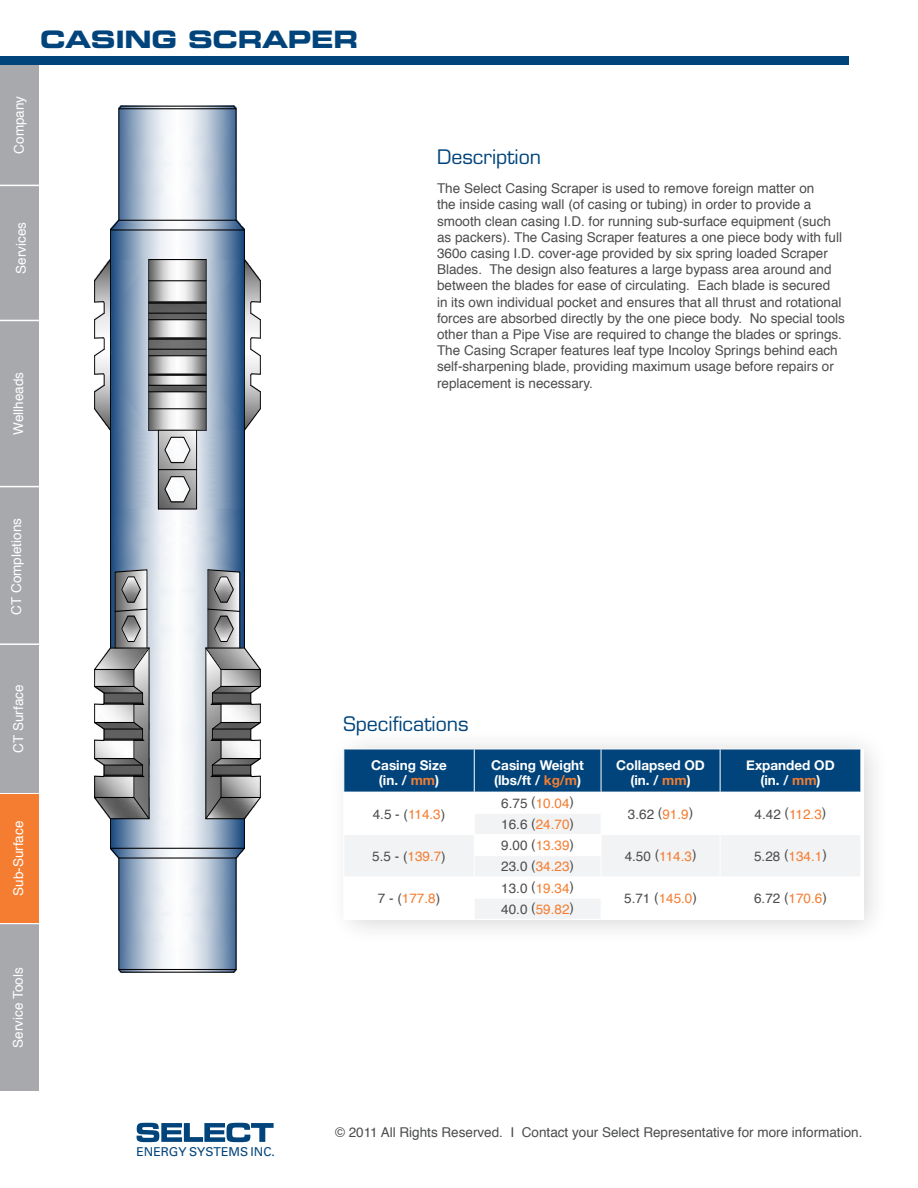
<style>
.page{position:relative;width:918px;height:1188px;background:#fff}
.page>*{position:absolute;margin:0;border:0;box-sizing:border-box;transform-origin:0 0}
.t1{font:24px "Eurostile Bold Extended Two";letter-spacing:-.015em;color:#00447b}
.t2{font:19.5px "Eurostile";color:#00447b}
.t3{font:13.5px/16.2px "Helvetica";color:#4b4c4d}
.t4{font:700 13.5px "Helvetica Neue";color:#fff}
.t5{font:13.5px "Helvetica";color:#fff}
.t6{font:13.5px "Helvetica";color:#f47d31}
.t7{font:12.3px "Univers";color:#00447b}
.s1{color:#f47d31}
.s2{color:#4b4c4d}
</style>
<div class="page">
<svg style="left:137px;top:1123px;width:137px;height:19px"></svg>
<div style="left:0;top:57px;width:39px;height:1033px;background:#a8a9ad"></div>
<hr style="left:0;top:185px;width:39px;height:1px;background:#fff">
<hr style="left:0;top:320px;width:39px;height:1px;background:#fff">
<hr style="left:0;top:486px;width:39px;height:1px;background:#fff">
<hr style="left:0;top:643px;width:39px;height:2px;background:#fff">
<hr style="left:0;top:793px;width:39px;height:1px;background:#fff">
<hr style="left:0;top:923px;width:39px;height:1px;background:#fff">
<div style="left:0;top:56px;width:849px;height:9px;background:#00447b"></div>
<div style="left:0;top:794px;width:39px;height:129px;background:#f47d31"></div>
<img style="left:111px;top:105px;width:133px;height:867px">
<img style="left:149px;top:569px;width:56px;height:251px">
<hr style="left:148px;top:260px;width:1px;height:170px;background:#000">
<hr style="left:206px;top:260px;width:1px;height:170px;background:#000">
<hr style="left:110px;top:230px;width:1px;height:418px;background:#000">
<svg style="left:110px;top:106px;width:12px;height:124px"></svg>
<svg style="left:233px;top:106px;width:12px;height:124px"></svg>
<hr style="left:121px;top:106px;width:113px;height:1px;background:#000">
<hr style="left:119px;top:109px;width:117px;height:1px;background:#000">
<hr style="left:121px;top:972px;width:113px;height:1px;background:#000">
<hr style="left:119px;top:969px;width:117px;height:1px;background:#000">
<hr style="left:119px;top:858px;width:117px;height:1px;background:#000">
<hr style="left:110px;top:848px;width:134px;height:1px;background:#000">
<hr style="left:119px;top:220px;width:117px;height:1px;background:#000">
<hr style="left:110px;top:230px;width:134px;height:1px;background:#000">
<svg style="left:245px;top:259px;width:16px;height:171px"></svg>
<svg style="left:94px;top:259px;width:17px;height:172px"></svg>
<hr style="left:149px;top:259px;width:57px;height:1px;background:#000">
<hr style="left:149px;top:430px;width:57px;height:1px;background:#000">
<hr style="left:149px;top:409px;width:57px;height:1px;background:#000">
<hr style="left:149px;top:392px;width:57px;height:1px;background:#000">
<hr style="left:149px;top:385px;width:57px;height:1px;background:#000">
<hr style="left:149px;top:375px;width:57px;height:1px;background:#000">
<hr style="left:149px;top:374px;width:57px;height:1px;background:#000">
<hr style="left:149px;top:356px;width:57px;height:1px;background:#000">
<hr style="left:149px;top:349px;width:57px;height:1px;background:#000">
<hr style="left:149px;top:339px;width:57px;height:1px;background:#000">
<hr style="left:149px;top:338px;width:57px;height:1px;background:#000">
<hr style="left:149px;top:319px;width:57px;height:1px;background:#000">
<hr style="left:149px;top:313px;width:57px;height:1px;background:#000">
<hr style="left:149px;top:303px;width:57px;height:1px;background:#000">
<hr style="left:149px;top:302px;width:57px;height:1px;background:#000">
<hr style="left:149px;top:281px;width:57px;height:1px;background:#000">
<svg style="left:158px;top:430px;width:39px;height:79px"></svg>
<hr style="left:149px;top:648px;width:1px;height:171px;background:#000">
<svg style="left:94px;top:569px;width:55px;height:404px"></svg>
<hr style="left:244px;top:230px;width:1px;height:418px;background:#000">
<svg style="left:205px;top:569px;width:56px;height:404px"></svg>
<div style="left:329px;top:728px;width:562px;height:216px;background:#231f20;opacity:.2"></div>
<hr style="left:343px;top:919px;width:131px;height:1px;background:#fff">
<svg style="left:343px;top:749px;width:519px;height:170px"></svg>
<hr style="left:720px;top:919px;width:141px;height:1px;background:#fff">
<hr style="left:474px;top:813px;width:127px;height:1px;background:#fff">
<hr style="left:474px;top:834px;width:127px;height:1px;background:#fff">
<hr style="left:601px;top:834px;width:119px;height:1px;background:#fff">
<hr style="left:474px;top:855px;width:127px;height:1px;background:#fff">
<hr style="left:474px;top:877px;width:127px;height:1px;background:#fff">
<hr style="left:601px;top:877px;width:119px;height:1px;background:#fff">
<hr style="left:474px;top:898px;width:127px;height:1px;background:#fff">
<hr style="left:474px;top:919px;width:127px;height:1px;background:#fff">
<hr style="left:601px;top:919px;width:119px;height:1px;background:#fff">
<p class="t1" style="left:40px;top:22px;width:320px">CASING SCRAPER</p>
<p class="t5" style="left:8px;top:154px;width:59px;rotate:-90deg">Company</p>
<p class="t5" style="left:9px;top:274px;width:53px;rotate:-90deg">Services</p>
<p class="t5" style="left:7px;top:435px;width:64px;rotate:-90deg">Wellheads</p>
<p class="t2" style="left:437px;top:145px;width:106px">Description</p>
<p class="t3" style="left:437px;top:180px;width:409px">The Select Casing Scraper is used to remove foreign matter on<br>the inside casing wall (of casing or tubing) in order to provide a smooth clean casing I.D. for running sub-surface equipment (such as packers). The Casing Scraper features a one piece body with full 360o casing I.D. cover-age provided by six spring loaded Scraper Blades. The design also features a large bypass area around and between the blades for ease of circulating. Each blade is secured<br>in its own individual pocket and ensures that all thrust and rotational forces are absorbed directly by the one piece body. No special tools other than a Pipe Vise are required to change the blades or springs.<br>The Casing Scraper features leaf type Incoloy Springs behind each self-sharpening blade, providing maximum usage before repairs or replacement is necessary.</p>
<p class="t5" style="left:5px;top:615px;width:98px;rotate:-90deg">CT Completions</p>
<p class="t5" style="left:7px;top:753px;width:70px;rotate:-90deg">CT Surface</p>
<p class="t5" style="left:7px;top:896px;width:77px;rotate:-90deg">Sub-Surface</p>
<p class="t5" style="left:7px;top:1048px;width:82px;rotate:-90deg">Service Tools</p>
<p class="t2" style="left:343px;top:712px;width:127px">Specifications</p>
<p class="t4" style="left:371px;top:756px;width:77px">Casing Size</p>
<p class="t4" style="left:379px;top:771px;width:62px">(in. / <span class="s1">mm</span>)</p>
<p class="t4" style="left:491px;top:756px;width:94px">Casing Weight</p>
<p class="t4" style="left:494px;top:771px;width:88px">(lbs/ft / <span class="s1">kg/m</span>)</p>
<p class="t4" style="left:616px;top:756px;width:90px">Collapsed OD</p>
<p class="t4" style="left:630px;top:771px;width:62px">(in. / <span class="s1">mm</span>)</p>
<p class="t4" style="left:746px;top:756px;width:90px">Expanded OD</p>
<p class="t4" style="left:760px;top:771px;width:62px">(in. / <span class="s1">mm</span>)</p>
<p class="t3" style="left:373px;top:805px;width:74px">4.5 - (<span class="s1">114.3</span>)</p>
<p class="t3" style="left:501px;top:795px;width:74px">6.75 (<span class="s1">10.04</span>)</p>
<p class="t3" style="left:501px;top:816px;width:74px">16.6 (<span class="s1">24.70</span>)</p>
<p class="t3" style="left:628px;top:805px;width:67px">3.62 (<span class="s1">91.9</span>)</p>
<p class="t3" style="left:755px;top:805px;width:73px">4.42 (<span class="s1">112.3</span>)</p>
<p class="t3" style="left:372px;top:848px;width:75px">5.5 - (<span class="s1">139.7</span>)</p>
<p class="t3" style="left:501px;top:837px;width:74px">9.00 (<span class="s1">13.39</span>)</p>
<p class="t3" style="left:501px;top:858px;width:74px">23.0 (<span class="s1">34.23</span>)</p>
<p class="t3" style="left:625px;top:848px;width:73px">4.50 (<span class="s1">114.3</span>)</p>
<p class="t3" style="left:754px;top:848px;width:74px">5.28 (<span class="s1">134.1</span>)</p>
<p class="t6" style="left:378px;top:887px;width:64px"><span class="s2">7 - (</span>177.8<span class="s2">)</span></p>
<p class="t3" style="left:501px;top:879px;width:74px">13.0 (<span class="s1">19.34</span>)</p>
<p class="t3" style="left:501px;top:901px;width:74px">40.0 (<span class="s1">59.82</span>)</p>
<p class="t3" style="left:624px;top:890px;width:74px">5.71 (<span class="s1">145.0</span>)</p>
<p class="t3" style="left:754px;top:890px;width:74px">6.72 (<span class="s1">170.6</span>)</p>
<p class="t7" style="left:136px;top:1144px;width:140px">ENERGY SYSTEMS INC.</p>
<p class="t3" style="left:335px;top:1123px;width:529px">© 2011 All Rights Reserved. I Contact your Select Representative for more information.</p>
</div>
